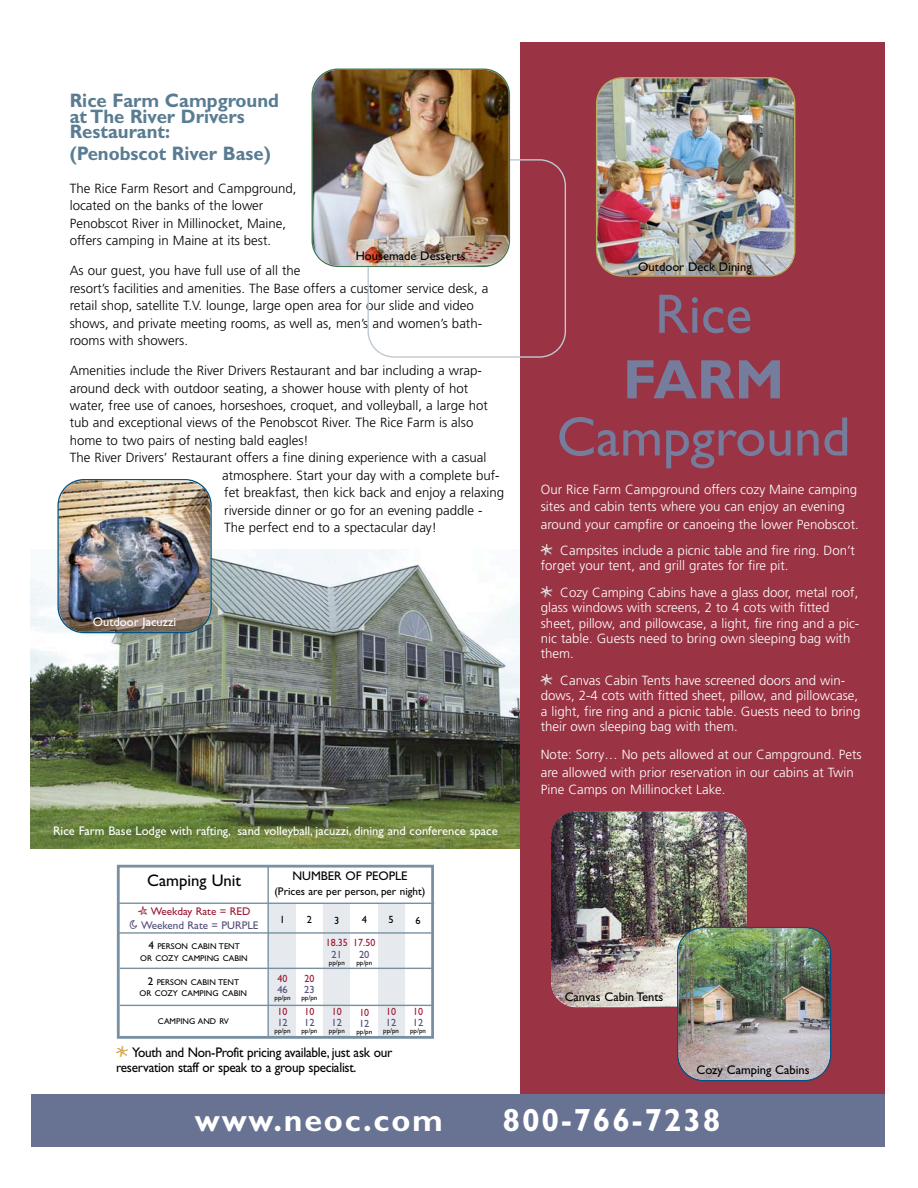
<style>
.page{position:relative;width:918px;height:1188px;background:#fff}
.page>*{position:absolute;margin:0;border:0;box-sizing:border-box;transform-origin:0 0}
.t1{font:55.8px "Gill Sans";color:#757c9c}
.t2{font:700 55.8px "Gill Sans";color:#757c9c}
.t3{font:700 32.1px "Gill Sans";letter-spacing:.055em;color:#fff}
.t4{font:700 19.5px/15.3px "Gill Sans";color:#597c92;scale:.95 1}
.t5{font:16.8px "Gill Sans";color:#000}
.t6{font:13.95px/15.3px "Gill Sans";letter-spacing:-.02em;color:#000;scale:.95 1}
.t7{font:300 13.2px/17.4px "Frutiger";color:#000}
.t8{font:300 13.2px/15.3px "Frutiger";color:#fff}
.t9{font:12.6px "Gill Sans";color:#fff}
.t10{font:12.6px "Gill Sans";color:#000}
.t11{font:11.1px/13.8px "Gill Sans";color:#544d7b;text-align:center}
.t12{font:11.1px "Gill Sans";color:#000}
.t13{font:10.5px "Gill Sans";color:#9c1635;scale:.95 1}
.t14{font:10.5px "Gill Sans";color:#544d7b}
.t15{font:10.5px "Gill Sans";color:#000}
.t16{font:8.4px/11.1px "Gill Sans";color:#000;text-align:center}
.t17{font:7.05px "Gill Sans";color:#000}
.s1{font-family:"Good Dog Bones";color:#9c1635}
.s2{color:#9c1635}
.s3{font-family:"Good Dog Bones"}
.s4{font-size:11.1px}
.s5{font-family:"Good Dog Bones";color:#929292}
.s6{font-family:"Good Dog Bones";font-weight:400;font-size:13.95px;color:#929292}
</style>
<div class="page">
<div style="left:521px;top:42px;width:363px;height:1086px;background:#9a3344"></div>
<img style="left:31px;top:549px;width:489px;height:299px">
<svg style="left:596px;top:77px;width:199px;height:200px"></svg>
<img style="left:597px;top:79px;width:197px;height:196px">
<svg style="left:312px;top:69px;width:254px;height:289px"></svg>
<img style="left:313px;top:70px;width:196px;height:196px">
<hr style="left:267px;top:866px;width:2px;height:172px;background:#7890a1">
<div style="left:269px;top:904px;width:27px;height:134px;background:#e6e9ed"></div>
<div style="left:324px;top:904px;width:26px;height:134px;background:#e6e9ed"></div>
<div style="left:378px;top:904px;width:26px;height:134px;background:#e6e9ed"></div>
<hr style="left:119px;top:903px;width:315px;height:1px;background:#7890a1">
<hr style="left:119px;top:932px;width:315px;height:2px;background:#7890a1">
<hr style="left:120px;top:968px;width:313px;height:1px;background:#7890a1">
<hr style="left:120px;top:1005px;width:313px;height:1px;background:#7890a1">
<svg style="left:57px;top:479px;width:155px;height:154px"></svg>
<img style="left:59px;top:480px;width:151px;height:152px">
<img style="left:551px;top:811px;width:280px;height:270px">
<img style="left:678px;top:928px;width:152px;height:152px">
<div style="left:31px;top:1095px;width:853px;height:52px;background:#687394"></div>
<div style="left:117px;top:865px;width:317px;height:174px;border:3px solid #7890a1"></div>
<h3 class="t4" style="left:70px;top:95px;width:222px">Rice Farm Campground at The River Drivers<br>Restaurant:</h3>
<h3 class="t4" style="left:70px;top:148px;width:213px">(Penobscot River Base)</h3>
<p class="t7" style="left:70px;top:181px;width:228px">The Rice Farm Resort and Campground, located on the banks of the lower Penobscot River in Millinocket, Maine, offers camping in Maine at its best.</p>
<p class="t7" style="left:70px;top:263px;width:420px">As our guest, you have full use of all the<br>resort’s facilities and amenities. The Base offers a customer service desk, a retail shop, satellite T.V. lounge, large open area for our slide and video shows, and private meeting rooms, as well as, men’s and women’s bath&shy;rooms with showers.</p>
<p class="t7" style="left:70px;top:363px;width:414px">Amenities include the River Drivers Restaurant and bar including a wrap-</p>
<p class="t7" style="left:70px;top:380px;width:400px">around deck with outdoor seating, a shower house with plenty of hot</p>
<p class="t7" style="left:70px;top:398px;width:420px">water, free use of canoes, horseshoes, croquet, and volleyball, a large hot</p>
<p class="t7" style="left:70px;top:415px;width:405px">tub and exceptional views of the Penobscot River. The Rice Farm is also</p>
<p class="t7" style="left:70px;top:433px;width:240px">home to two pairs of nesting bald eagles!</p>
<p class="t7" style="left:70px;top:450px;width:418px">The River Drivers’ Restaurant offers a fine dining experience with a casual</p>
<p class="t7" style="left:222px;top:467px;width:279px">atmosphere. Start your day with a complete buf-</p>
<p class="t7" style="left:224px;top:485px;width:281px">fet breakfast, then kick back and enjoy a relaxing</p>
<p class="t7" style="left:224px;top:502px;width:260px">riverside dinner or go for an evening paddle -</p>
<p class="t7" style="left:224px;top:520px;width:214px">The perfect end to a spectacular day!</p>
<p class="t10" style="left:356px;top:252px;width:111px">Housemade Desserts</p>
<p class="t9" style="left:93px;top:618px;width:85px">Outdoor Jacuzzi</p>
<p class="t9" style="left:53px;top:827px;width:446px">Rice Farm Base Lodge with rafting, sand volleyball, jacuzzi, dining and conference space</p>
<p class="t5" style="left:147px;top:874px;width:96px">Camping Unit</p>
<p class="t11" style="left:130px;top:905px;width:130px"><span class="s1">S</span> <span class="s2">Weekday Rate = RED<br></span><span class="s3">H</span> Weekend Rate = PURPLE</p>
<p class="t16" style="left:140px;top:942px;width:109px"><span class="s4">4</span> PERSON CABIN TENT<br>OR COZY CAMPING CABIN</p>
<p class="t16" style="left:139px;top:978px;width:109px"><span class="s4">2</span> PERSON CABIN TENT<br>OR COZY CAMPING CABIN</p>
<p class="t16" style="left:158px;top:1017px;width:73px">CAMPING AND RV</p>
<p class="t10" style="left:292px;top:872px;width:117px">NUMBER OF PEOPLE</p>
<p class="t12" style="left:274px;top:887px;width:153px">(Prices are per person, per night)</p>
<p class="t15" style="left:280px;top:916px;width:7px">1</p>
<p class="t15" style="left:362px;top:916px;width:7px">4</p>
<p class="t13" style="left:353px;top:939px;width:25px">17.50</p>
<p class="t14" style="left:359px;top:951px;width:12px">20</p>
<p class="t17" style="left:356px;top:961px;width:17px">pp/pn</p>
<p class="t15" style="left:389px;top:916px;width:7px">5</p>
<p class="t15" style="left:307px;top:916px;width:7px">2</p>
<p class="t15" style="left:334px;top:916px;width:7px">3</p>
<p class="t13" style="left:326px;top:939px;width:25px">18.35</p>
<p class="t14" style="left:332px;top:951px;width:12px">21</p>
<p class="t17" style="left:329px;top:960px;width:17px">pp/pn</p>
<p class="t15" style="left:415px;top:916px;width:7px">6</p>
<p class="t13" style="left:278px;top:975px;width:12px">40</p>
<p class="t14" style="left:277px;top:986px;width:12px">46</p>
<p class="t17" style="left:275px;top:995px;width:17px">pp/pn</p>
<p class="t13" style="left:278px;top:1008px;width:12px">10</p>
<p class="t14" style="left:277px;top:1019px;width:12px">12</p>
<p class="t17" style="left:275px;top:1028px;width:17px">pp/pn</p>
<p class="t13" style="left:304px;top:975px;width:12px">20</p>
<p class="t14" style="left:304px;top:986px;width:12px">23</p>
<p class="t17" style="left:301px;top:995px;width:17px">pp/pn</p>
<p class="t13" style="left:304px;top:1008px;width:12px">10</p>
<p class="t14" style="left:304px;top:1019px;width:12px">12</p>
<p class="t17" style="left:301px;top:1029px;width:17px">pp/pn</p>
<p class="t13" style="left:332px;top:1008px;width:12px">10</p>
<p class="t14" style="left:332px;top:1019px;width:12px">12</p>
<p class="t17" style="left:329px;top:1029px;width:17px">pp/pn</p>
<p class="t13" style="left:359px;top:1009px;width:12px">10</p>
<p class="t14" style="left:359px;top:1020px;width:12px">12</p>
<p class="t17" style="left:356px;top:1029px;width:17px">pp/pn</p>
<p class="t13" style="left:386px;top:1008px;width:12px">10</p>
<p class="t14" style="left:386px;top:1019px;width:12px">12</p>
<p class="t17" style="left:383px;top:1028px;width:17px">pp/pn</p>
<p class="t13" style="left:413px;top:1008px;width:12px">10</p>
<p class="t14" style="left:413px;top:1019px;width:12px">12</p>
<p class="t17" style="left:410px;top:1029px;width:17px">pp/pn</p>
<p class="t6" style="left:116px;top:1046px;width:292px"><span class="s5">3</span> Youth and Non-Profit pricing available, just ask our reservation staff or speak to a group specialist.</p>
<p class="t10" style="left:638px;top:262px;width:115px">Outdoor Deck Dining</p>
<h1 class="t1" style="left:655px;top:295px;width:99px">Rice</h1>
<h1 class="t2" style="left:623px;top:360px;width:163px">FARM</h1>
<h1 class="t1" style="left:557px;top:417px;width:295px">Campground</h1>
<p class="t8" style="left:541px;top:481px;width:319px;line-height:17.4px">Our Rice Farm Campground offers cozy Maine camping sites and cabin tents where you can enjoy an evening around your campfire or canoeing the lower Penobscot.</p>
<p class="t8" style="left:541px;top:544px;width:316px"><span class="s6">3</span> Campsites include a picnic table and fire ring. Don’t forget your tent, and grill grates for fire pit.</p>
<p class="t8" style="left:541px;top:586px;width:320px"><span class="s6">3</span> Cozy Camping Cabins have a glass door, metal roof, glass windows with screens, 2 to 4 cots with fitted sheet, pillow, and pillowcase, a light, fire ring and a pic&shy;nic table. Guests need to bring own sleeping bag with them.</p>
<p class="t8" style="left:541px;top:674px;width:321px"><span class="s6">3</span> Canvas Cabin Tents have screened doors and win&shy;dows, 2-4 cots with fitted sheet, pillow, and pillowcase, a light, fire ring and a picnic table. Guests need to bring their own sleeping bag with them.</p>
<p class="t8" style="left:541px;top:747px;width:322px;line-height:17.4px">Note: Sorry… No pets allowed at our Campground. Pets are allowed with prior reservation in our cabins at Twin<br>Pine Camps on Millinocket Lake.</p>
<p class="t10" style="left:565px;top:992px;width:100px">Canvas Cabin Tents</p>
<p class="t10" style="left:696px;top:1065px;width:115px">Cozy Camping Cabins</p>
<h2 class="t3" style="left:195px;top:1109px;width:250px">www.neoc.com</h2>
<h2 class="t3" style="left:503px;top:1109px;width:219px">800-766-7238</h2>
</div>
